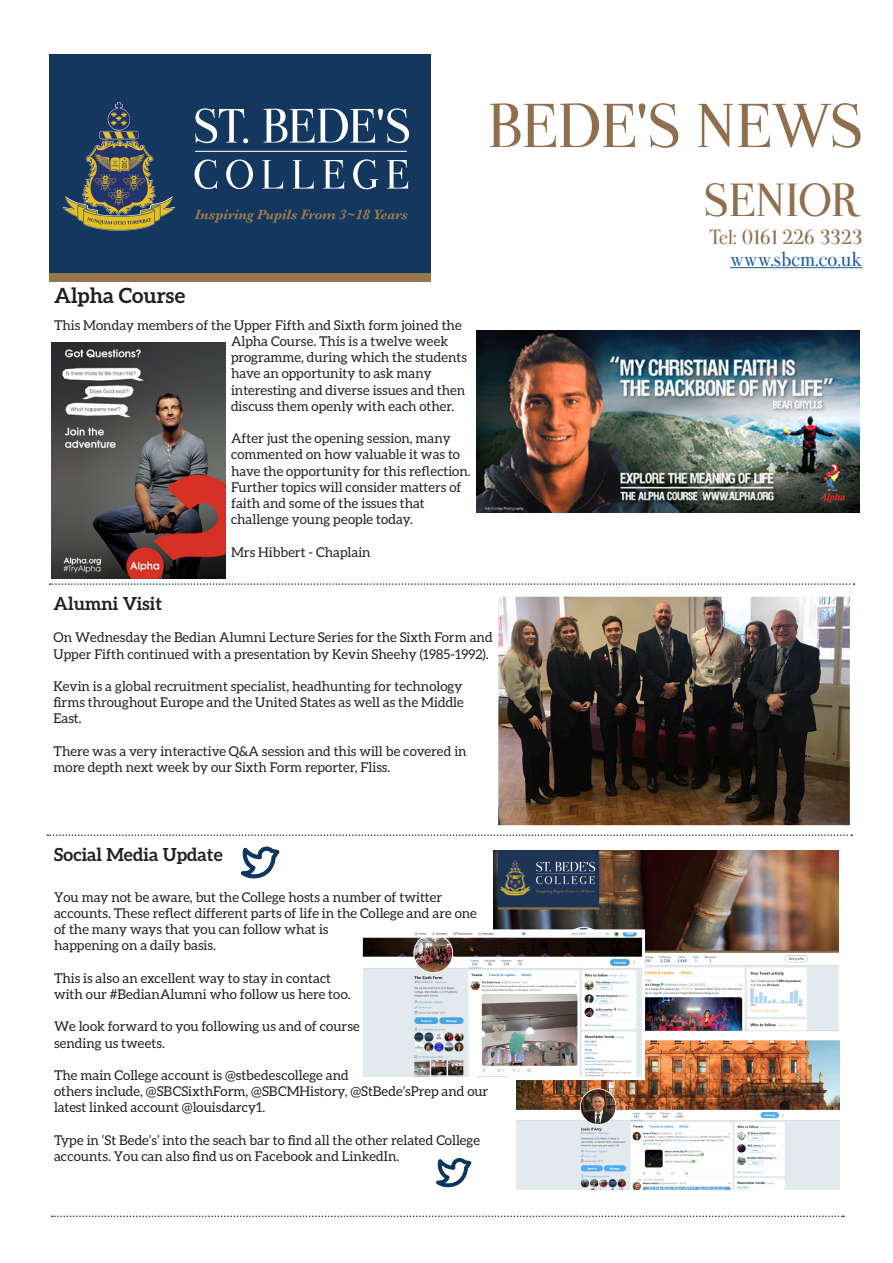
<style>
.page{position:relative;width:893px;height:1263px;background:#fff}
.page>*{position:absolute;margin:0;border:0;box-sizing:border-box;transform-origin:0 0}
.t1{font:54px "Valentina";letter-spacing:-.005em;color:#906f4f}
.t2{font:40.5px "Valentina";color:#906f4f}
.t3{font:700 21px "Aleo";color:#231f20}
.t4{font:700 18px "Aleo";color:#231f20}
.t5{font:18px "Valentina";color:#906f4f}
.t6{font:18px "Valentina";color:#175d9e}
.t7{font:13.5px/16.2px "Aleo";color:#231f20}
</style>
<div class="page">
<hr style="left:730px;top:267px;width:132px;height:1px;background:#175d9e">
<div style="left:49px;top:54px;width:382px;height:223px;background:#13375f"></div>
<div style="left:49px;top:273px;width:382px;height:8px;background:#95774c"></div>
<img style="left:82px;top:102px;width:69px;height:113px">
<svg style="left:195px;top:159px;width:213px;height:30px"></svg>
<svg style="left:195px;top:108px;width:214px;height:35px"></svg>
<hr style="left:195px;top:151px;width:211px;height:1px;background:#fff">
<svg style="left:195px;top:209px;width:213px;height:14px"></svg>
<svg style="left:50px;top:583px;width:805px;height:2px"></svg>
<svg style="left:52px;top:1215px;width:792px;height:2px"></svg>
<img style="left:477px;top:331px;width:383px;height:181px">
<img style="left:51px;top:342px;width:174px;height:236px">
<img style="left:499px;top:598px;width:350px;height:226px">
<div style="left:496px;top:595px;width:356px;height:232px;border:2px solid #fff"></div>
<svg style="left:47px;top:834px;width:805px;height:2px"></svg>
<img style="left:516px;top:1040px;width:323px;height:150px">
<img style="left:493px;top:850px;width:346px;height:182px">
<img style="left:364px;top:933px;width:277px;height:143px">
<div style="left:360px;top:929px;width:285px;height:151px;border:3px solid #fff"></div>
<svg style="left:436px;top:1158px;width:35px;height:29px"></svg>
<svg style="left:241px;top:847px;width:38px;height:31px"></svg>
<p class="t1" style="left:487px;top:90px;width:377px">BEDE'S NEWS</p>
<p class="t2" style="left:704px;top:173px;width:160px">SENIOR</p>
<p class="t3" style="left:54px;top:283px;width:133px">Alpha Course</p>
<p class="t7" style="left:231px;top:317px;width:237px;text-indent:-177px">This Monday members of the Upper Fifth and Sixth form joined the Alpha Course. This is a twelve week programme, during which the students have an opportunity to ask many interesting and diverse issues and then discuss them openly with each other.</p>
<p class="t7" style="left:231px;top:430px;width:241px">After just the opening session, many commented on how valuable it was to have the opportunity for this reflection.<br>Further topics will consider matters of faith and some of the issues that</p>
<p class="t7" style="left:231px;top:511px;width:183px">challenge young people today.</p>
<p class="t7" style="left:231px;top:544px;width:141px">Mrs Hibbert - Chaplain</p>
<p class="t4" style="left:54px;top:593px;width:110px">Alumni Visit</p>
<p class="t7" style="left:54px;top:629px;width:441px">On Wednesday the Bedian Alumni Lecture Series for the Sixth Form and<br>Upper Fifth continued with a presentation by Kevin Sheehy (1985-1992).</p>
<p class="t7" style="left:54px;top:678px;width:412px;text-align:justify">Kevin is a global recruitment specialist, headhunting for technology firms throughout Europe and the United States as well as the Middle East.</p>
<p class="t7" style="left:54px;top:743px;width:415px">There was a very interactive Q&amp;A session and this will be covered in more depth next week by our Sixth Form reporter, Fliss.</p>
<p class="t4" style="left:54px;top:844px;width:170px">Social Media Update</p>
<p class="t7" style="left:54px;top:888px;width:424px">You may not be aware, but the College hosts a number of twitter accounts. These reflect different parts of life in the College and are one of the many ways that you can follow what is<br>happening on a daily basis.</p>
<p class="t7" style="left:54px;top:969px;width:298px">This is also an excellent way to stay in contact with our #BedianAlumni who follow us here too.</p>
<p class="t7" style="left:54px;top:1018px;width:307px">We look forward to you following us and of course sending us tweets.</p>
<p class="t7" style="left:54px;top:1067px;width:436px">The main College account is @stbedescollege and<br>others include, @SBCSixthForm, @SBCMHistory, @StBede’sPrep and our latest linked account @louisdarcy1.</p>
<p class="t7" style="left:54px;top:1131px;width:428px">Type in ‘St Bede’s’ into the seach bar to find all the other related College accounts. You can also find us on Facebook and LinkedIn.</p>
<p class="t5" style="left:709px;top:225px;width:155px">Tel: 0161 226 3323</p>
<p class="t6" style="left:730px;top:247px;width:134px">www.sbcm.co.uk</p>
</div>
